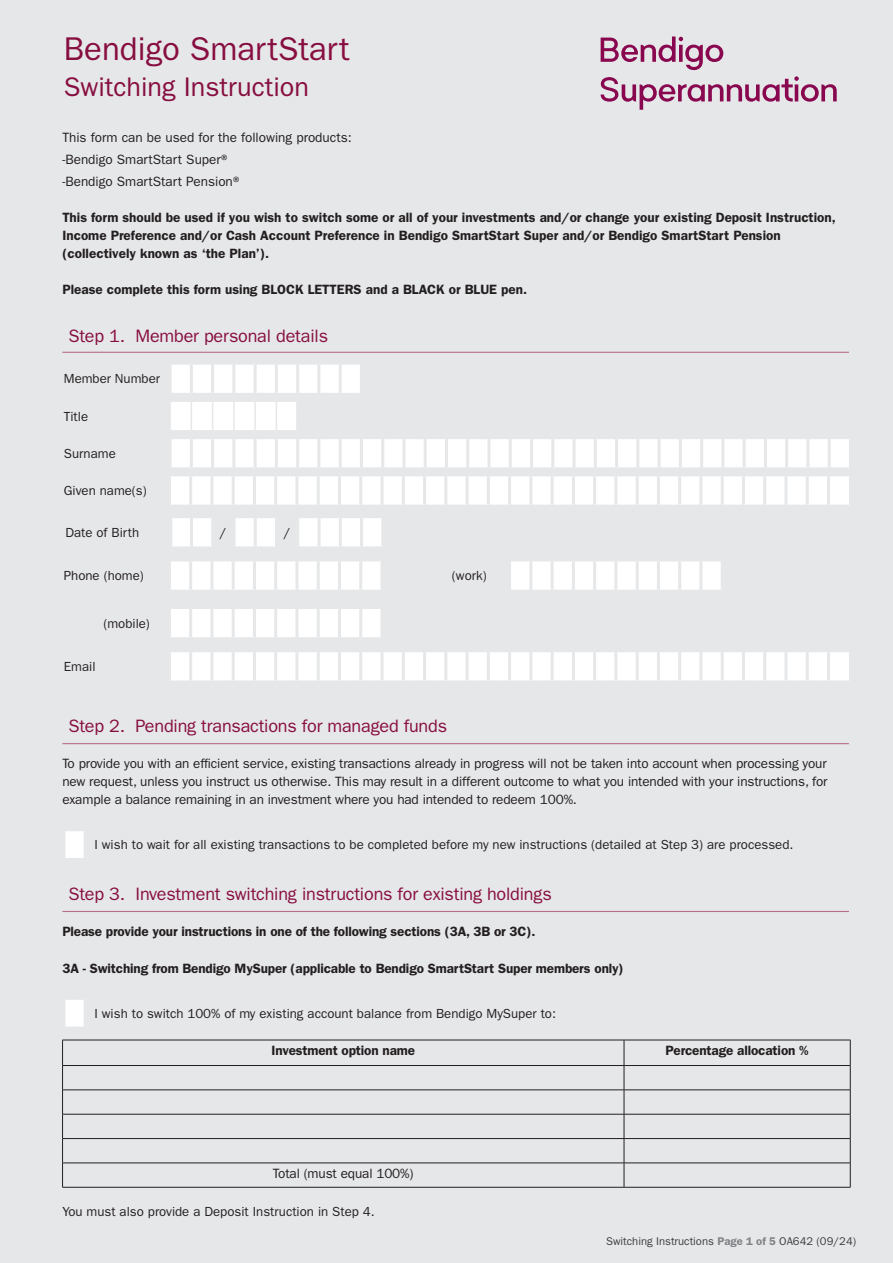
<style>
.page{position:relative;width:893px;height:1263px;background:#e6e7e9}
.page>*{position:absolute;margin:0;border:0;box-sizing:border-box;transform-origin:0 0}
._1_headline{font:33px "ITC Franklin Gothic Std";color:#870e40}
._1_headline-2{font:27px "ITC Franklin Gothic Std";color:#870e40}
.t1{font:18px "ITC Franklin Gothic Std";letter-spacing:-.01em;color:#870e40}
._8_FORM_BODY{font:13.5px/18px "ITC Franklin Gothic Std";letter-spacing:-.01em;color:#231f20;text-align:justify}
._4_text{font:600 13.5px/18px "ITC Franklin Gothic Std";color:#231f20}
._8_FORM_BODY-2{font:600 13.5px "ITC Franklin Gothic Std";letter-spacing:-.01em;color:#231f20}
._4_text-2{font:13.5px "ITC Franklin Gothic Std";color:#231f20}
._2_headline{font:600 13.5px "ITC Franklin Gothic Std";letter-spacing:-.01em;color:#231f20}
._2_headline-2{font:13.5px "ITC Franklin Gothic Std";letter-spacing:-.01em;color:#231f20}
._8_FORM_BODY-3{font:13.2px "ITC Franklin Gothic Std";color:#231f20}
._4_text-3{font:13.2px "ITC Franklin Gothic Std";color:#231f20}
.t2{font:11.25px "ITC Franklin Gothic Std";color:#3e3e3f}
.s1{font-weight:600;color:#808285}
</style>
<div class="page">
<hr style="left:62px;top:352px;width:787px;height:1px;background:#b76e8c">
<svg style="left:172px;top:365px;width:188px;height:28px;background:#fbfbfc"></svg>
<svg style="left:171px;top:402px;width:125px;height:28px;background:#fdfdfd"></svg>
<svg style="left:172px;top:439px;width:677px;height:28px;background:#fcfcfc"></svg>
<hr style="left:658px;top:439px;width:3px;height:28px;background:#e6e7e9">
<hr style="left:679px;top:439px;width:3px;height:28px;background:#e6e7e9">
<hr style="left:700px;top:439px;width:3px;height:28px;background:#e6e7e9">
<hr style="left:721px;top:439px;width:3px;height:28px;background:#e6e7e9">
<hr style="left:743px;top:439px;width:3px;height:28px;background:#e6e7e9">
<hr style="left:764px;top:439px;width:3px;height:28px;background:#e6e7e9">
<hr style="left:785px;top:439px;width:3px;height:28px;background:#e6e7e9">
<hr style="left:806px;top:439px;width:3px;height:28px;background:#e6e7e9">
<hr style="left:828px;top:439px;width:3px;height:28px;background:#e6e7e9">
<svg style="left:171px;top:476px;width:678px;height:29px"></svg>
<svg style="left:172px;top:518px;width:209px;height:28px"></svg>
<hr style="left:190px;top:518px;width:3px;height:28px;background:#e6e7e9">
<hr style="left:211px;top:518px;width:3px;height:28px;background:#e6e7e9">
<hr style="left:232px;top:518px;width:3px;height:28px;background:#e6e7e9">
<hr style="left:254px;top:518px;width:3px;height:28px;background:#e6e7e9">
<hr style="left:275px;top:518px;width:3px;height:28px;background:#e6e7e9">
<hr style="left:296px;top:518px;width:3px;height:28px;background:#e6e7e9">
<hr style="left:318px;top:518px;width:3px;height:28px;background:#e6e7e9">
<hr style="left:339px;top:518px;width:3px;height:28px;background:#e6e7e9">
<hr style="left:360px;top:518px;width:3px;height:28px;background:#e6e7e9">
<svg style="left:171px;top:561px;width:550px;height:29px"></svg>
<div style="left:171px;top:609px;width:210px;height:28px;background:#fff"></div>
<hr style="left:189px;top:609px;width:3px;height:28px;background:#e6e7e9">
<hr style="left:210px;top:609px;width:3px;height:28px;background:#e6e7e9">
<hr style="left:232px;top:609px;width:3px;height:28px;background:#e6e7e9">
<hr style="left:253px;top:609px;width:3px;height:28px;background:#e6e7e9">
<hr style="left:274px;top:609px;width:3px;height:28px;background:#e6e7e9">
<hr style="left:295px;top:609px;width:3px;height:28px;background:#e6e7e9">
<hr style="left:317px;top:609px;width:3px;height:28px;background:#e6e7e9">
<hr style="left:338px;top:609px;width:3px;height:28px;background:#e6e7e9">
<hr style="left:359px;top:609px;width:3px;height:28px;background:#e6e7e9">
<svg style="left:171px;top:652px;width:678px;height:29px"></svg>
<hr style="left:828px;top:680px;width:22px;height:2px;background:#e6e7e9">
<hr style="left:62px;top:743px;width:787px;height:1px;background:#b76e8c">
<div style="left:64px;top:830px;width:21px;height:29px;background:#fff"></div>
<hr style="left:62px;top:858px;width:25px;height:3px;background:#e6e7e9">
<hr style="left:62px;top:831px;width:3px;height:27px;background:#e6e7e9">
<hr style="left:84px;top:831px;width:3px;height:27px;background:#e6e7e9">
<hr style="left:62px;top:828px;width:23px;height:3px;background:#e6e7e9">
<hr style="left:62px;top:911px;width:787px;height:1px;background:#b76e8c">
<div style="left:64px;top:998px;width:21px;height:30px;background:#fff"></div>
<hr style="left:62px;top:1026px;width:25px;height:3px;background:#e6e7e9">
<hr style="left:62px;top:1000px;width:3px;height:26px;background:#e6e7e9">
<hr style="left:84px;top:1000px;width:3px;height:26px;background:#e6e7e9">
<hr style="left:62px;top:997px;width:23px;height:3px;background:#e6e7e9">
<hr style="left:62px;top:1040px;width:562px;height:1px;background:#231f20">
<hr style="left:624px;top:1040px;width:226px;height:1px;background:#231f20">
<hr style="left:62px;top:1065px;width:562px;height:1px;background:#231f20">
<hr style="left:624px;top:1065px;width:226px;height:1px;background:#231f20">
<hr style="left:62px;top:1089px;width:562px;height:1px;background:#231f20">
<hr style="left:624px;top:1089px;width:226px;height:1px;background:#231f20">
<hr style="left:62px;top:1114px;width:562px;height:1px;background:#231f20">
<hr style="left:624px;top:1114px;width:226px;height:1px;background:#231f20">
<hr style="left:62px;top:1138px;width:562px;height:1px;background:#231f20">
<hr style="left:624px;top:1138px;width:226px;height:1px;background:#231f20">
<hr style="left:62px;top:1163px;width:562px;height:1px;background:#231f20">
<svg style="left:62px;top:1040px;width:1px;height:147px"></svg>
<hr style="left:624px;top:1163px;width:226px;height:1px;background:#231f20">
<svg style="left:624px;top:1040px;width:1px;height:147px"></svg>
<svg style="left:850px;top:1040px;width:1px;height:147px"></svg>
<hr style="left:62px;top:1187px;width:562px;height:1px;background:#231f20">
<hr style="left:624px;top:1187px;width:226px;height:1px;background:#231f20">
<svg style="left:601px;top:76px;width:236px;height:34px"></svg>
<svg style="left:601px;top:37px;width:122px;height:33px"></svg>
<p class="_1_headline" style="left:64px;top:30px;width:287px">Bendigo SmartStart</p>
<p class="_1_headline-2" style="left:64px;top:71px;width:247px">Switching Instruction</p>
<p class="_4_text-2" style="left:62px;top:130px;width:291px">This form can be used for the following products:</p>
<p class="_4_text-2" style="left:62px;top:152px;width:170px">-Bendigo SmartStart Super®</p>
<p class="_4_text-2" style="left:62px;top:174px;width:182px">-Bendigo SmartStart Pension®</p>
<p class="_4_text" style="left:62px;top:209px;width:775px">This form should be used if you wish to switch some or all of your investments and/or change your existing Deposit Instruction,<br>Income Preference and/or Cash Account Preference in Bendigo SmartStart Super and/or Bendigo SmartStart Pension (collectively known as ‘the Plan’).</p>
<p class="_4_text" style="left:62px;top:280px;width:466px">Please complete this form using BLOCK LETTERS and a BLACK or BLUE pen.</p>
<p class="t1" style="left:68px;top:325px;width:261px">Step 1. Member personal details</p>
<p class="_8_FORM_BODY-3" style="left:64px;top:371px;width:98px">Member Number</p>
<p class="_8_FORM_BODY-3" style="left:64px;top:408px;width:26px">Title</p>
<p class="_8_FORM_BODY-3" style="left:64px;top:446px;width:53px">Surname</p>
<p class="_8_FORM_BODY-3" style="left:64px;top:483px;width:84px">Given name(s)</p>
<p class="_8_FORM_BODY-3" style="left:65px;top:525px;width:75px">Date of Birth</p>
<p class="_8_FORM_BODY-3" style="left:220px;top:525px;width:8px">/</p>
<p class="_8_FORM_BODY-3" style="left:284px;top:525px;width:8px">/</p>
<p class="_8_FORM_BODY-3" style="left:64px;top:568px;width:81px">Phone (home)</p>
<p class="_8_FORM_BODY-3" style="left:452px;top:568px;width:36px">(work)</p>
<p class="_8_FORM_BODY-3" style="left:103px;top:615px;width:48px">(mobile)</p>
<p class="_8_FORM_BODY-3" style="left:64px;top:659px;width:33px">Email</p>
<p class="t1" style="left:68px;top:715px;width:380px">Step 2. Pending transactions for managed funds</p>
<p class="_8_FORM_BODY" style="left:62px;top:755px;width:767px">To provide you with an efficient service, existing transactions already in progress will not be taken into account when processing your new request, unless you instruct us otherwise. This may result in a different outcome to what you intended with your instructions, for example a balance remaining in an investment where you had intended to redeem 100%.</p>
<p class="_8_FORM_BODY-3" style="left:95px;top:837px;width:700px">I wish to wait for all existing transactions to be completed before my new instructions (detailed at Step 3) are processed.</p>
<p class="t1" style="left:68px;top:883px;width:485px">Step 3. Investment switching instructions for existing holdings</p>
<p class="_8_FORM_BODY-2" style="left:62px;top:923px;width:474px">Please provide your instructions in one of the following sections (3A, 3B or 3C).</p>
<p class="_8_FORM_BODY-2" style="left:62px;top:960px;width:563px">3A - Switching from Bendigo MySuper (applicable to Bendigo SmartStart Super members only)</p>
<p class="_8_FORM_BODY-3" style="left:95px;top:1006px;width:463px">I wish to switch 100% of my existing account balance from Bendigo MySuper to:</p>
<p class="_2_headline" style="left:272px;top:1043px;width:145px">Investment option name</p>
<p class="_2_headline" style="left:666px;top:1043px;width:145px">Percentage allocation %</p>
<p class="_2_headline-2" style="left:273px;top:1166px;width:142px">Total (must equal 100%)</p>
<p class="_4_text-3" style="left:62px;top:1204px;width:314px">You must also provide a Deposit Instruction in Step 4.</p>
<p class="t2" style="left:606px;top:1235px;width:251px">Switching Instructions <span class="s1">Page 1 of 5</span> OA642 (09/24)</p>
</div>
